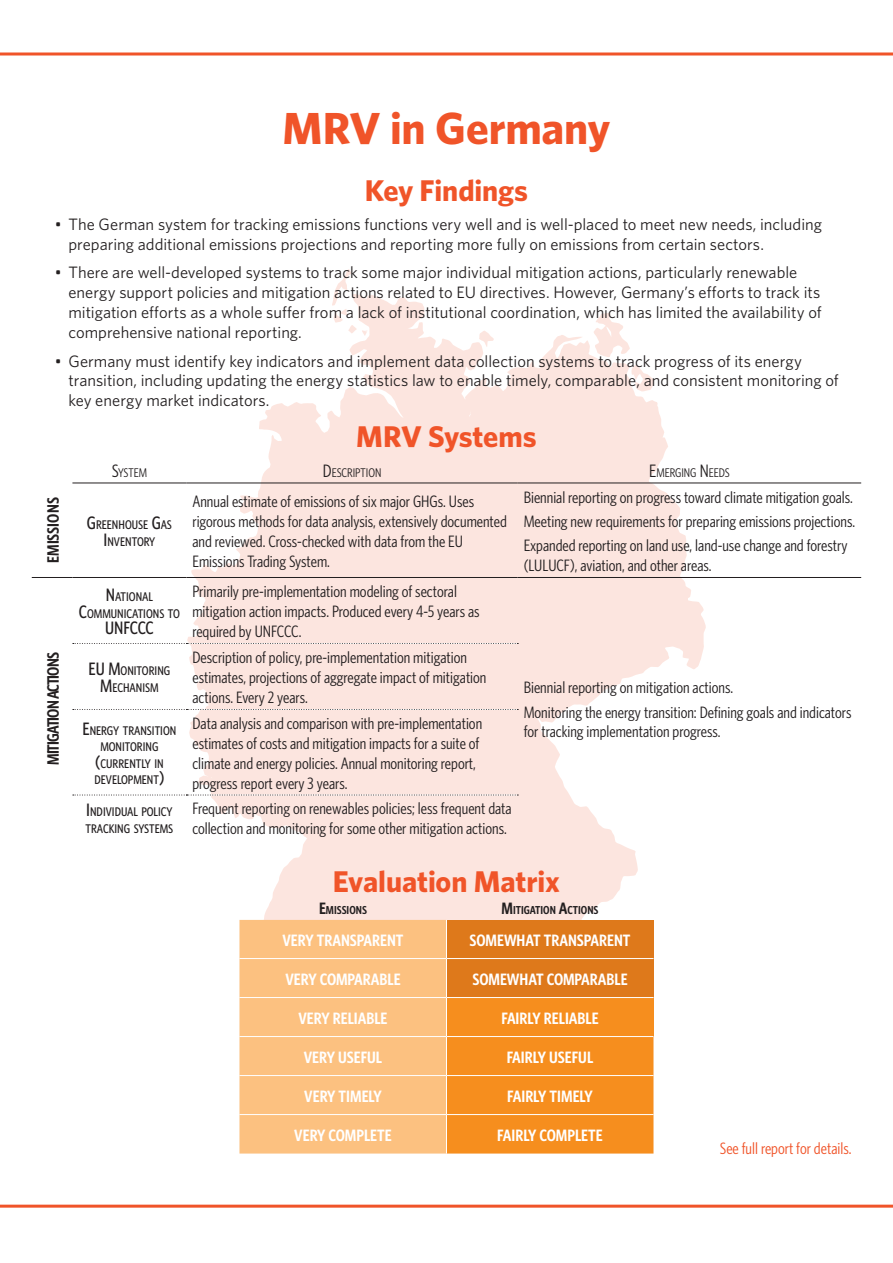
<style>
.page{position:relative;width:893px;height:1263px;background:#fff}
.page>*{position:absolute;margin:0;border:0;box-sizing:border-box;transform-origin:0 0}
.Heading_1{font:700 45px "Whitney";letter-spacing:-.005em;color:#f05429}
.Heading_1-2{font:700 30px "Whitney";letter-spacing:-.005em;color:#f05429}
.Cond__Med__Ctr_Small{font:500 18px "Whitney Condensed";color:#231f20}
.Condensed_11_Book_no{font:16.5px/19.8px "Whitney Condensed";color:#231f20}
.Bullets{font:16.5px/19.8px "Whitney";color:#231f20}
.Cond_Semib_Ctr_AllCa{font:600 16.5px "Whitney Condensed";color:#fff}
.t1{font:16.5px "Whitney Condensed";color:#f05429}
.Cond_Semib_Ctr_Small{font:600 16.5px "Whitney Condensed";letter-spacing:-.055em;color:#231f20}
.Cond_Semib_Ctr_Small-2{font:600 16.5px "Whitney Condensed";color:#231f20}
.Cond__Med__Ctr_Small-2{font:500 12.6px/16.5px "Whitney Condensed";color:#231f20;text-align:center}
.MRV_table_header{font:12.6px "Whitney Condensed";letter-spacing:-.005em;color:#231f20}
.Cond_Semib_Ctr_Small-3{font:600 11.55px "Whitney Condensed";color:#231f20}
.s1{font-size:18px}
.s2{font-size:16.5px}
</style>
<div class="page">
<hr style="left:0;top:53px;width:893px;height:3px;background:#f05429">
<hr style="left:0;top:1205px;width:893px;height:3px;background:#f05429">
<svg style="left:187px;top:269px;width:519px;height:726px;fill:#fce5df"></svg>
<hr style="left:32px;top:577px;width:40px;height:1px;background:#231f20">
<hr style="left:72px;top:577px;width:114px;height:1px;background:#231f20">
<hr style="left:186px;top:577px;width:332px;height:1px;background:#231f20">
<hr style="left:518px;top:577px;width:343px;height:1px;background:#231f20">
<svg style="left:73px;top:643px;width:445px;height:1px"></svg>
<svg style="left:73px;top:709px;width:445px;height:1px"></svg>
<hr style="left:72px;top:483px;width:114px;height:1px;background:#231f20">
<hr style="left:186px;top:483px;width:332px;height:1px;background:#231f20">
<hr style="left:518px;top:483px;width:343px;height:1px;background:#231f20">
<svg style="left:73px;top:795px;width:445px;height:1px"></svg>
<div style="left:239px;top:920px;width:207px;height:233px;background:#fcc180"></div>
<div style="left:446px;top:920px;width:207px;height:38px;background:#de791b"></div>
<div style="left:446px;top:958px;width:207px;height:39px;background:#de791b"></div>
<div style="left:446px;top:997px;width:207px;height:39px;background:#f68e1e"></div>
<div style="left:447px;top:1037px;width:206px;height:116px;background:#f68e1e"></div>
<hr style="left:446px;top:920px;width:1px;height:38px;background:#fff">
<hr style="left:239px;top:958px;width:207px;height:1px;background:#fff">
<hr style="left:446px;top:958px;width:207px;height:1px;background:#fff">
<hr style="left:446px;top:959px;width:1px;height:38px;background:#fff">
<hr style="left:239px;top:997px;width:207px;height:1px;background:#fff">
<hr style="left:446px;top:997px;width:207px;height:1px;background:#fff">
<hr style="left:446px;top:998px;width:1px;height:38px;background:#fff">
<hr style="left:239px;top:1036px;width:207px;height:1px;background:#fff">
<hr style="left:239px;top:1075px;width:207px;height:1px;background:#fff">
<hr style="left:446px;top:1075px;width:207px;height:1px;background:#fff">
<hr style="left:239px;top:1114px;width:207px;height:1px;background:#fff">
<hr style="left:446px;top:1114px;width:207px;height:1px;background:#fff">
<p class="Heading_1" style="left:282px;top:98px;width:330px">MRV in Germany</p>
<p class="Heading_1-2" style="left:365px;top:170px;width:165px">Key Findings</p>
<p class="Bullets" style="left:68px;top:214px;width:755px;text-indent:-14px">• The German system for tracking emissions functions very well and is well-placed to meet new needs, including preparing additional emissions projections and reporting more fully on emissions from certain sectors.</p>
<p class="Bullets" style="left:68px;top:262px;width:755px;text-indent:-14px">• There are well-developed systems to track some major individual mitigation actions, particularly renewable energy support policies and mitigation actions related to EU directives. However, Germany’s efforts to track its mitigation efforts as a whole suffer from a lack of institutional coordination, which has limited the availability of comprehensive national reporting.</p>
<p class="Bullets" style="left:68px;top:350px;width:772px;text-indent:-14px">• Germany must identify key indicators and implement data collection systems to track progress of its energy transition, including updating the energy statistics law to enable timely, comparable, and consistent monitoring of key energy market indicators.</p>
<p class="Heading_1-2" style="left:356px;top:416px;width:182px">MRV Systems</p>
<p class="MRV_table_header" style="left:112px;top:465px;width:37px"><span class="s1">S</span>YSTEM</p>
<p class="MRV_table_header" style="left:323px;top:465px;width:60px"><span class="s1">D</span>ESCRIPTION</p>
<p class="MRV_table_header" style="left:649px;top:465px;width:76px"><span class="s1">E</span>MERGING <span class="s1">N</span> EEDS</p>
<p class="Cond_Semib_Ctr_Small-2" style="left:43px;top:563px;width:67px;rotate:-90deg">EMISSIONS</p>
<p class="Condensed_11_Book_no" style="left:192px;top:491px;width:316px">Annual estimate of emissions of six major GHGs. Uses rigorous methods for data analysis, extensively documented and reviewed. Cross-checked with data from the EU Emissions Trading System.</p>
<p class="Condensed_11_Book_no" style="left:524px;top:487px;width:331px">Biennial reporting on progress toward climate mitigation goals.</p>
<p class="Condensed_11_Book_no" style="left:524px;top:511px;width:333px">Meeting new requirements for preparing emissions projections.</p>
<p class="Condensed_11_Book_no" style="left:524px;top:535px;width:325px">Expanded reporting on land use, land-use change and forestry (LULUCF), aviation, and other areas.</p>
<p class="Cond__Med__Ctr_Small-2" style="left:87px;top:516px;width:87px"><span class="s1">G</span>REENHOUSE <span class="s1">G</span>AS<br><span class="s1">I</span>NVENTORY</p>
<p class="Cond_Semib_Ctr_Small" style="left:43px;top:765px;width:114px;rotate:-90deg">MITIGATION ACTIONS</p>
<p class="Cond__Med__Ctr_Small-2" style="left:79px;top:588px;width:103px"><span class="s1">N</span>ATIONAL<br><span class="s1">C</span>OMMUNICATIONS TO</p>
<p class="Cond__Med__Ctr_Small" style="left:105px;top:617px;width:50px">UN FCCC</p>
<p class="Condensed_11_Book_no" style="left:192px;top:581px;width:289px">Primarily pre-implementation modeling of sectoral mitigation action impacts. Produced every 4-5 years as required by UNFCCC.</p>
<p class="Cond__Med__Ctr_Small-2" style="left:89px;top:662px;width:82px"><span class="s1">EU M</span>ONITORING<br><span class="s1">M</span>ECHANISM</p>
<p class="Condensed_11_Book_no" style="left:192px;top:647px;width:296px">Description of policy, pre-implementation mitigation estimates, projections of aggregate impact of mitigation actions. Every 2 years.</p>
<p class="Cond__Med__Ctr_Small-2" style="left:82px;top:722px;width:95px"><span class="s1">E</span>NERGY TRANSITION<br>MONITORING <span class="s1">(</span>CURRENTLY IN<br>DEVELOPMENT<span class="s1">)</span></p>
<p class="Condensed_11_Book_no" style="left:192px;top:713px;width:291px">Data analysis and comparison with pre-implementation estimates of costs and mitigation impacts for a suite of climate and energy policies. Annual monitoring report, progress report every 3 years.</p>
<p class="Cond__Med__Ctr_Small-2" style="left:86px;top:803px;width:89px;text-align:left"><span class="s1">I</span>NDIVIDUAL POLICY<br>TRACKING SYSTEMS</p>
<p class="Condensed_11_Book_no" style="left:192px;top:798px;width:321px">Frequent reporting on renewables policies; less frequent data collection and monitoring for some other mitigation actions.</p>
<p class="Heading_1-2" style="left:333px;top:862px;width:229px">Evaluation Matrix</p>
<p class="Cond_Semib_Ctr_Small-3" style="left:319px;top:903px;width:13px"><span class="s2">E</span>MISSIONS</p>
<p class="Cond_Semib_Ctr_Small-3" style="left:501px;top:903px;width:18px"><span class="s2">M</span>ITIGATION</p>
<p class="Cond_Semib_Ctr_Small-3" style="left:559px;top:903px;width:15px"><span class="s2">A</span>CTIONS</p>
<p class="Cond_Semib_Ctr_AllCa" style="left:282px;top:929px;width:123px">VERY TRANSPARENT</p>
<p class="Cond_Semib_Ctr_AllCa" style="left:469px;top:929px;width:163px">SOMEWHAT TRANSPARENT</p>
<p class="Cond_Semib_Ctr_AllCa" style="left:285px;top:968px;width:117px">VERY COMPARABLE</p>
<p class="Cond_Semib_Ctr_AllCa" style="left:472px;top:968px;width:157px">SOMEWHAT COMPARABLE</p>
<p class="Cond_Semib_Ctr_AllCa" style="left:298px;top:1007px;width:91px">VERY RELIABLE</p>
<p class="Cond_Semib_Ctr_AllCa" style="left:501px;top:1007px;width:99px">FAIRLY RELIABLE</p>
<p class="Cond_Semib_Ctr_AllCa" style="left:304px;top:1046px;width:80px">VERY USEFUL</p>
<p class="Cond_Semib_Ctr_AllCa" style="left:507px;top:1046px;width:88px">FAIRLY USEFUL</p>
<p class="Cond_Semib_Ctr_AllCa" style="left:304px;top:1085px;width:79px">VERY TIMELY</p>
<p class="Cond_Semib_Ctr_AllCa" style="left:507px;top:1085px;width:87px">FAIRLY TIMELY</p>
<p class="Cond_Semib_Ctr_AllCa" style="left:294px;top:1124px;width:99px">VERY COMPLETE</p>
<p class="Cond_Semib_Ctr_AllCa" style="left:497px;top:1124px;width:107px">FAIRLY COMPLETE</p>
<p class="Condensed_11_Book_no" style="left:524px;top:677px;width:211px">Biennial reporting on mitigation actions.</p>
<p class="Condensed_11_Book_no" style="left:524px;top:701px;width:329px">Monitoring the energy transition: Defining goals and indicators for tracking implementation progress.</p>
<p class="t1" style="left:720px;top:1138px;width:133px">See full report for details.</p>
</div>
